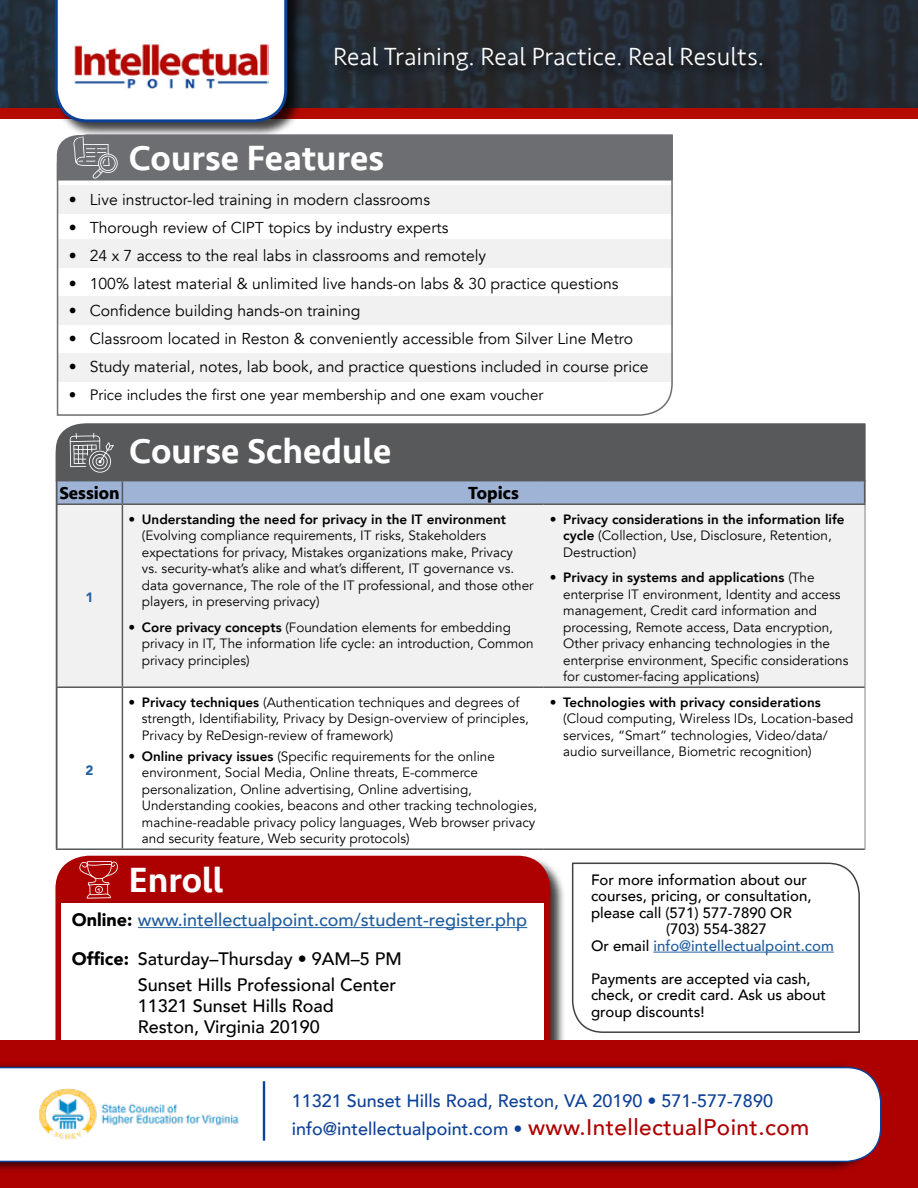
<style>
.page{position:relative;width:918px;height:1188px;background:#fff}
.page>*{position:absolute;margin:0;border:0;box-sizing:border-box;transform-origin:0 0}
.t1{font:500 36px "Seravek";color:#fff}
.t2{font:300 25.5px "Seravek";color:#fff}
.t3{font:500 18px/28.8px "Avenir";color:#0d4197}
.t4{font:500 18px/39px "Avenir";color:#215e9e}
.t5{font:500 18px/21px "Avenir";color:#000}
.t6{font:700 18px "Seravek";color:#000}
.t7{font:15.75px "Avenir";color:#000}
.t8{font:500 15px/16.5px "Avenir";color:#000}
.t9{font:15px "Avenir";color:#000}
.t10{font:500 15px "Avenir";color:#215e9e}
.t11{font:13.5px/16.5px "Avenir";color:#000}
.t12{font:800 13.5px "Avenir";color:#000}
.t13{font:900 13.5px "Avenir";color:#215e9e}
.s1{font-weight:800}
.s2{font-weight:900;color:#000}
.s3{color:#000}
.s4{font-size:22.5px;color:#ad0000}
</style>
<div class="page">
<div style="left:55px;top:855px;width:511px;height:236px;background:#000;opacity:.75"></div>
<div style="left:55px;top:855px;width:497px;height:185px;background:#ad0000"></div>
<div style="left:61px;top:903px;width:483px;height:153px;background:#fff"></div>
<hr style="left:138px;top:927px;width:389px;height:1px;background:#215e9e">
<svg style="left:79px;top:861px;width:39px;height:38px"></svg>
<svg style="left:0;top:0;width:918px;height:108px;background:#242b33"></svg>
<div style="left:0;top:108px;width:918px;height:10px;background:#b50a00"></div>
<div style="left:54px;top:0;width:249px;height:138px;background:#000;opacity:.75"></div>
<svg style="left:53px;top:0;width:236px;height:124px"></svg>
<div style="left:336px;top:47px;width:443px;height:38px;background:#000;opacity:.75"></div>
<div style="left:0;top:1040px;width:918px;height:148px;background:#ad0000"></div>
<div style="left:0;top:1061px;width:878px;height:112px;background:#000;opacity:.75"></div>
<svg style="left:0;top:1066px;width:882px;height:97px;background:#f2f1f4"></svg>
<img style="left:34px;top:1086px;width:210px;height:54px">
<hr style="left:263px;top:1081px;width:2px;height:60px;background:#0d4197">
<img style="left:71px;top:40px;width:198px;height:50px">
<svg style="left:571px;top:862px;width:289px;height:171px"></svg>
<hr style="left:653px;top:952px;width:181px;height:1px;background:#215e9e">
<svg style="left:56px;top:134px;width:617px;height:282px"></svg>
<div style="left:56px;top:424px;width:809px;height:56px;background:#58595b"></div>
<div style="left:58px;top:505px;width:807px;height:181px;background:#f1f1f2"></div>
<hr style="left:56px;top:480px;width:66px;height:1px;background:#58595b">
<hr style="left:56px;top:481px;width:2px;height:22px;background:#58595b">
<hr style="left:122px;top:480px;width:422px;height:1px;background:#58595b">
<hr style="left:544px;top:480px;width:321px;height:1px;background:#58595b">
<div style="left:57px;top:481px;width:808px;height:22px;background:#9eb3d5"></div>
<hr style="left:56px;top:503px;width:66px;height:2px;background:#58595b">
<hr style="left:56px;top:505px;width:2px;height:181px;background:#58595b">
<hr style="left:122px;top:503px;width:422px;height:2px;background:#58595b">
<hr style="left:122px;top:505px;width:1px;height:181px;background:#58595b">
<hr style="left:544px;top:503px;width:321px;height:2px;background:#58595b">
<hr style="left:56px;top:686px;width:66px;height:2px;background:#58595b">
<hr style="left:56px;top:688px;width:2px;height:160px;background:#58595b">
<hr style="left:122px;top:686px;width:422px;height:2px;background:#58595b">
<hr style="left:122px;top:688px;width:1px;height:160px;background:#58595b">
<hr style="left:544px;top:686px;width:321px;height:2px;background:#58595b">
<hr style="left:56px;top:848px;width:66px;height:2px;background:#58595b">
<hr style="left:122px;top:848px;width:422px;height:2px;background:#58595b">
<hr style="left:544px;top:848px;width:321px;height:2px;background:#58595b">
<svg style="left:70px;top:433px;width:44px;height:40px;background:#7d7e7f"></svg>
<h2 class="t2" style="left:333px;top:41px;width:433px">Real Training. Real Practice. Real Results.</h2>
<h1 class="t1" style="left:129px;top:135px;width:257px">Course Features</h1>
<p class="t7" style="left:69px;top:190px;width:363px">• Live instructor-led training in modern classrooms</p>
<p class="t7" style="left:69px;top:218px;width:381px">• Thorough review of CIPT topics by industry experts</p>
<p class="t7" style="left:69px;top:246px;width:419px">• 24 x 7 access to the real labs in classrooms and remotely</p>
<p class="t7" style="left:69px;top:274px;width:551px">• 100% latest material &amp; unlimited live hands-on labs &amp; 30 practice questions</p>
<p class="t7" style="left:69px;top:301px;width:293px">• Confidence building hands-on training</p>
<p class="t7" style="left:69px;top:329px;width:566px">• Classroom located in Reston &amp; conveniently accessible from Silver Line Metro</p>
<p class="t7" style="left:69px;top:357px;width:581px">• Study material, notes, lab book, and practice questions included in course price</p>
<p class="t9" style="left:69px;top:385px;width:476px">• Price includes the first one year membership and one exam voucher</p>
<h1 class="t1" style="left:129px;top:429px;width:264px">Course Schedule</h1>
<h3 class="t6" style="left:59px;top:478px;width:62px">Session</h3>
<h3 class="t6" style="left:468px;top:478px;width:52px">Topics</h3>
<p class="t13" style="left:86px;top:586px;width:9px">1</p>
<p class="t13" style="left:86px;top:759px;width:9px">2</p>
<p class="t12" style="left:128px;top:509px;width:379px">• Understanding the need for privacy in the IT environment</p>
<p class="t11" style="left:142px;top:528px;width:393px">(Evolving compliance requirements, IT risks, Stakeholders expectations for privacy, Mistakes organizations make, Privacy<br>vs. security-what’s alike and what’s different, IT governance vs. data governance, The role of the IT professional, and those other players, in preserving privacy)</p>
<p class="t11" style="left:142px;top:619px;width:393px;text-indent:-14px"><span class="s1">• Core privacy concepts</span> (Foundation elements for embedding privacy in IT, The information life cycle: an introduction, Common privacy principles)</p>
<p class="t11" style="left:142px;top:694px;width:388px;text-indent:-14px"><span class="s1">• Privacy techniques</span> (Authentication techniques and degrees of strength, Identifiability, Privacy by Design-overview of principles,<br>Privacy by ReDesign-review of framework)</p>
<p class="t11" style="left:142px;top:748px;width:397px;text-indent:-14px"><span class="s1">• Online privacy issues</span> (Specific requirements for the online environment, Social Media, Online threats, E-commerce personalization, Online advertising, Online advertising, Understanding cookies, beacons and other tracking technologies, machine-readable privacy policy languages, Web browser privacy and security feature, Web security protocols)</p>
<h1 class="t1" style="left:129px;top:858px;width:96px">Enroll</h1>
<h3 class="t4" style="left:72px;top:900px;width:457px"><span class="s2">Online:</span> www.intellectualpoint.com/student-register.php<br><span class="s2">Office:</span> <span class="s3">Saturday–Thursday • 9AM–5 PM</span></h3>
<h3 class="t5" style="left:138px;top:973px;width:260px">Sunset Hills Professional Center<br>11321 Sunset Hills Road<br>Reston, Virginia 20190</h3>
<p class="t11" style="left:563px;top:511px;width:283px;text-indent:-14px"><span class="s1">• Privacy considerations in the information life cycle</span> (Collection, Use, Disclosure, Retention,<br>Destruction)</p>
<p class="t11" style="left:563px;top:570px;width:287px;text-indent:-14px"><span class="s1">• Privacy in systems and applications</span> (The enterprise IT environment, Identity and access management, Credit card information and processing, Remote access, Data encryption, Other privacy enhancing technologies in the enterprise environment, Specific considerations for customer-facing applications)</p>
<p class="t12" style="left:550px;top:691px;width:273px">• Technologies with privacy considerations</p>
<p class="t11" style="left:563px;top:711px;width:292px">(Cloud computing, Wireless IDs, Location-based services, “Smart” technologies, Video/data/ audio surveillance, Biometric recognition)</p>
<p class="t8" style="left:591px;top:871px;width:217px">For more information about our</p>
<p class="t8" style="left:591px;top:887px;width:222px">courses, pricing, or consultation,</p>
<p class="t8" style="left:591px;top:904px;width:202px">please call (571) 577-7890 OR</p>
<p class="t8" style="left:666px;top:920px;width:102px">(703) 554-3827</p>
<p class="t10" style="left:591px;top:933px;width:244px"><span class="s3">Or email</span> info@intellectualpoint.com</p>
<p class="t8" style="left:591px;top:970px;width:237px">Payments are accepted via cash, check, or credit card. Ask us about group discounts!</p>
<h3 class="t3" style="left:292px;top:1085px;width:519px">11321 Sunset Hills Road, Reston, VA 20190 • 571-577-7890 info@intellectualpoint.com • <span class="s4">www.IntellectualPoint.com</span></h3>
</div>
